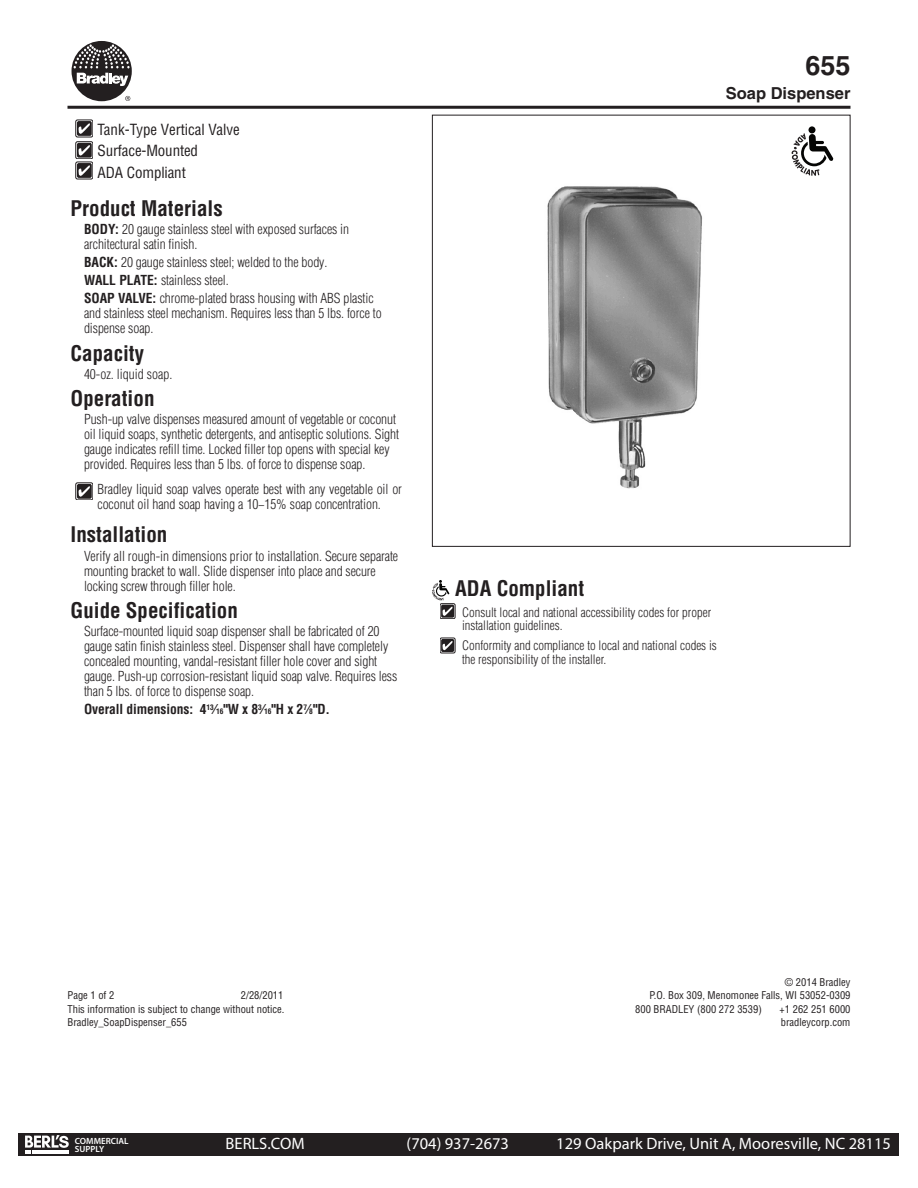
<style>
.page{position:relative;width:918px;height:1188px;background:#fff}
.page>*{position:absolute;margin:0;border:0;box-sizing:border-box;transform-origin:0 0}
.t1{font:700 27px "Helvetica";color:#231f20}
.t2{font:700 condensed 21px "Helvetica";color:#231f20}
.t3{font:16.5px "Myriad Pro";color:#fff}
.t4{font:700 16.5px "Helvetica";color:#231f20}
.t5{font:condensed 15px/21.8px "Helvetica";letter-spacing:-.01em;color:#231f20}
.t6{font:300 condensed 13.5px/15px "Helvetica";letter-spacing:-.005em;color:#231f20}
.t7{font:700 condensed 13.5px "Helvetica";letter-spacing:-.005em;color:#231f20}
.t8{font:300 condensed 12.75px/13.5px "Helvetica";color:#231f20}
.t9{font:condensed 10.5px/13.5px "Helvetica";color:#231f20}
.t10{font:600 9px/8.2px "Myriad Pro";color:#fff}
.s1{font-weight:700}
.s2{font-size:7.35px}
</style>
<div class="page">
<hr style="left:68px;top:106px;width:782px;height:3px;background:#231f20">
<div style="left:72px;top:41px;width:60px;height:60px;background:#231f20;border-radius:50%"></div>
<svg style="left:125px;top:96px;width:5px;height:5px"></svg>
<svg style="left:74px;top:44px;width:56px;height:42px"></svg>
<img style="left:547px;top:186px;width:155px;height:303px">
<div style="left:77px;top:121px;width:15px;height:15px;background:#231f20;border-radius:2px"></div>
<svg style="left:79px;top:123px;width:11px;height:11px"></svg>
<div style="left:76px;top:120px;width:17px;height:17px;border:1px solid #231f20;border-radius:2px"></div>
<div style="left:77px;top:143px;width:15px;height:15px;background:#231f20;border-radius:2px"></div>
<svg style="left:79px;top:145px;width:11px;height:11px"></svg>
<div style="left:76px;top:142px;width:17px;height:17px;border:1px solid #231f20;border-radius:2px"></div>
<div style="left:77px;top:163px;width:15px;height:15px;background:#231f20;border-radius:2px"></div>
<svg style="left:79px;top:165px;width:11px;height:11px"></svg>
<div style="left:76px;top:162px;width:17px;height:17px;border:1px solid #231f20;border-radius:2px"></div>
<div style="left:809px;top:126px;width:7px;height:7px;background:#050504;border-radius:50%"></div>
<svg style="left:792px;top:133px;width:41px;height:43px"></svg>
<svg style="left:441px;top:605px;width:13px;height:13px"></svg>
<svg style="left:443px;top:607px;width:10px;height:9px"></svg>
<div style="left:440px;top:604px;width:15px;height:15px;border:1px solid #231f20;border-radius:2px"></div>
<svg style="left:432px;top:580px;width:17px;height:20px"></svg>
<svg style="left:441px;top:639px;width:13px;height:13px"></svg>
<svg style="left:443px;top:641px;width:10px;height:9px"></svg>
<div style="left:440px;top:638px;width:15px;height:15px;border:1px solid #231f20;border-radius:2px"></div>
<div style="left:77px;top:484px;width:15px;height:15px;background:#231f20;border-radius:2px"></div>
<svg style="left:79px;top:486px;width:11px;height:11px"></svg>
<div style="left:76px;top:483px;width:17px;height:17px;border:1px solid #231f20;border-radius:2px"></div>
<div style="left:19px;top:1133px;width:880px;height:23px;background:#231f20"></div>
<svg style="left:25px;top:1135px;width:44px;height:19px"></svg>
<p class="t5" style="left:98px;top:118px;width:144px">Tank-Type Vertical Valve<br>Surface-Mounted<br>ADA Compliant</p>
<h2 class="t2" style="left:71px;top:195px;width:154px">Product Materials</h2>
<p class="t6" style="left:84px;top:221px;width:267px"><span class="s1">BODY:</span> 20 gauge stainless steel with exposed surfaces in architectural satin finish.</p>
<p class="t6" style="left:84px;top:253px;width:291px;line-height:18.3px"><span class="s1">BACK:</span> 20 gauge stainless steel; welded to the body.<br><span class="s1">WALL PLATE:</span> stainless steel.<br><span class="s1">SOAP VALVE:</span> chrome-plated brass housing with ABS plastic</p>
<p class="t6" style="left:84px;top:306px;width:299px">and stainless steel mechanism. Requires less than 5 lbs. force to dispense soap.</p>
<h2 class="t2" style="left:71px;top:340px;width:75px">Capacity</h2>
<p class="t6" style="left:84px;top:366px;width:90px">40-oz. liquid soap.</p>
<h2 class="t2" style="left:71px;top:385px;width:86px">Operation</h2>
<p class="t6" style="left:84px;top:412px;width:317px">Push-up valve dispenses measured amount of vegetable or coconut oil liquid soaps, synthetic detergents, and antiseptic solutions. Sight gauge indicates refill time. Locked filler top opens with special key provided. Requires less than 5 lbs. of force to dispense soap.</p>
<p class="t6" style="left:98px;top:482px;width:306px">Bradley liquid soap valves operate best with any vegetable oil or coconut oil hand soap having a 10−15% soap concentration.</p>
<h2 class="t2" style="left:71px;top:522px;width:98px">Installation</h2>
<p class="t6" style="left:84px;top:548px;width:316px">Verify all rough-in dimensions prior to installation. Secure separate mounting bracket to wall. Slide dispenser into place and secure locking screw through filler hole.</p>
<h2 class="t2" style="left:71px;top:597px;width:169px">Guide Specification</h2>
<p class="t6" style="left:84px;top:624px;width:315px">Surface-mounted liquid soap dispenser shall be fabricated of 20 gauge satin finish stainless steel. Dispenser shall have completely concealed mounting, vandal-resistant filler hole cover and sight gauge. Push-up corrosion-resistant liquid soap valve. Requires less than 5 lbs. of force to dispense soap.</p>
<p class="t7" style="left:84px;top:701px;width:248px">Overall dimensions: 4<sup>13</sup>⁄<span class="s2">16</span>"W x 8<sup>3</sup>⁄<span class="s2">16</span>"H x 2<sup>7</sup>⁄<span class="s2">8</span>"D.</p>
<h1 class="t1" style="left:805px;top:49px;width:47px">655</h1>
<p class="t4" style="left:726px;top:83px;width:126px">Soap Dispenser</p>
<h2 class="t2" style="left:455px;top:576px;width:130px">ADA Compliant</h2>
<p class="t8" style="left:462px;top:605px;width:251px">Consult local and national accessibility codes for proper installation guidelines.</p>
<p class="t8" style="left:462px;top:639px;width:256px">Conformity and compliance to local and national codes is the responsibility of the installer.</p>
<p class="t9" style="left:68px;top:988px;width:48px">Page 1 of 2</p>
<p class="t9" style="left:68px;top:988px;width:218px;text-align:justify;text-indent:173px">2/28/2011<br>This information is subject to change without notice.<br>Bradley_SoapDispenser_655</p>
<p class="t9" style="left:785px;top:975px;width:67px">© 2014 Bradley</p>
<p class="t9" style="left:649px;top:988px;width:203px">P.O. Box 309, Menomonee Falls, WI 53052-0309</p>
<p class="t9" style="left:635px;top:1002px;width:128px">800 BRADLEY (800 272 3539)</p>
<p class="t9" style="left:780px;top:1002px;width:72px">+1 262 251 6000 bradleycorp.com</p>
<p class="t10" style="left:75px;top:1136px;width:55px">COMMERCIAL<br>SUPPLY</p>
<p class="t3" style="left:226px;top:1134px;width:80px">BERLS.COM</p>
<p class="t3" style="left:407px;top:1134px;width:104px">(704) 937-2673</p>
<p class="t3" style="left:556px;top:1134px;width:336px">129 Oakpark Drive, Unit A, Mooresville, NC 28115</p>
</div>
